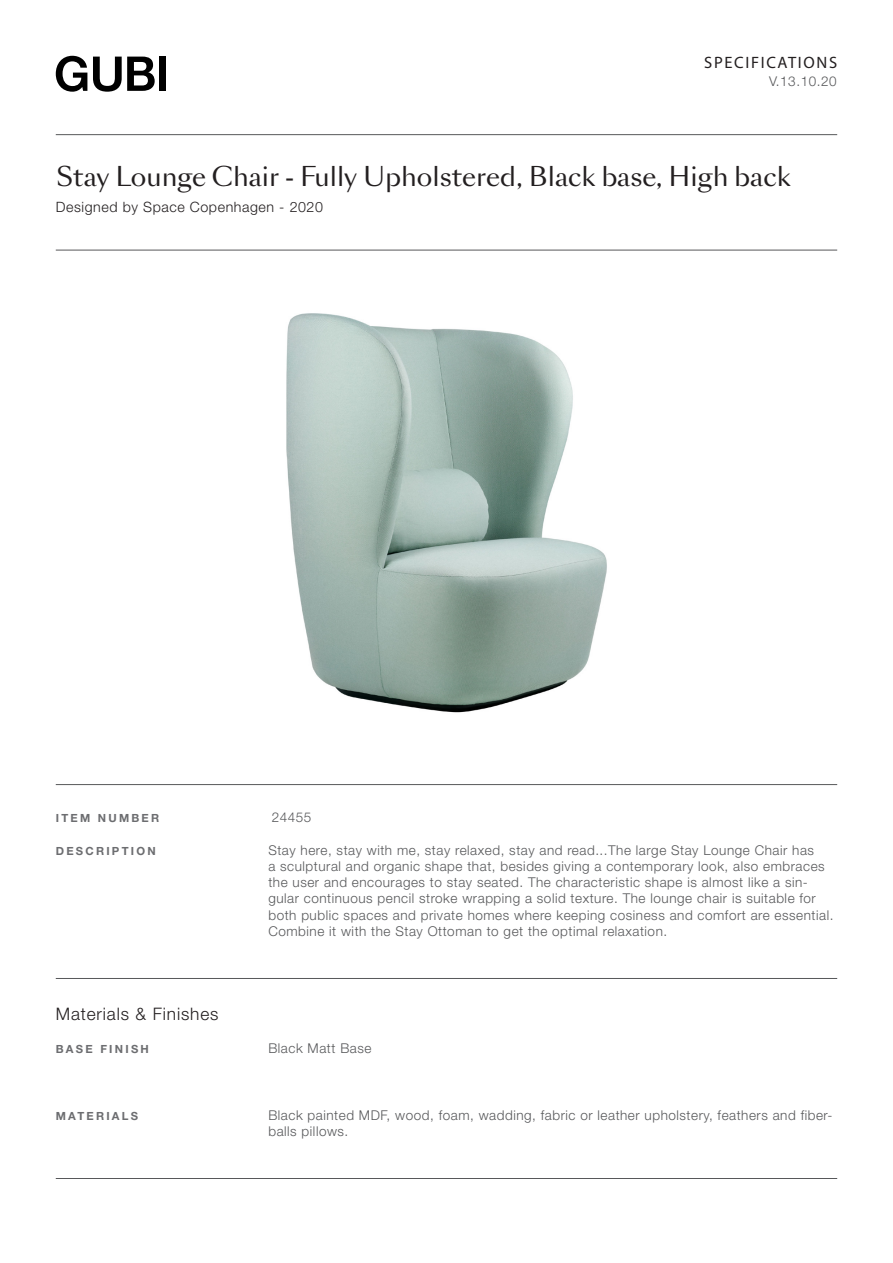
<style>
.page{position:relative;width:893px;height:1263px;background:#fff}
.page>*{position:absolute;margin:0;border:0;box-sizing:border-box;transform-origin:0 0}
.Heading_1_-_Title{font:25.5px "Sang Bleu Sans";color:#231f20}
.Part_Title{font:300 17.25px "Helvetica Neue LT Std";letter-spacing:.05em;color:#231f20}
.Specifications{font:16.5px "Myriad Pro";letter-spacing:.1em;color:#231f20}
.designed_by{font:300 14.25px "Helvetica Neue LT Std";letter-spacing:.04em;color:#231f20}
.key_works{font:300 13.5px/16.2px "Helvetica Neue LT Std";letter-spacing:.04em;color:#57585a}
.key_works-2{font:700 11.25px "Helvetica Neue LT Std";letter-spacing:.2em;color:#6c6d70}
</style>
<div class="page">
<hr style="left:56px;top:134px;width:781px;height:1px;background:#57585a">
<hr style="left:56px;top:250px;width:781px;height:1px;background:#57585a">
<hr style="left:56px;top:784px;width:781px;height:1px;background:#57585a">
<hr style="left:56px;top:978px;width:781px;height:1px;background:#57585a">
<hr style="left:56px;top:1178px;width:781px;height:1px;background:#57585a">
<img style="left:286px;top:313px;width:321px;height:400px">
<svg style="left:56px;top:56px;width:31px;height:36px"></svg>
<svg style="left:93px;top:57px;width:62px;height:35px"></svg>
<div style="left:159px;top:57px;width:7px;height:34px;background:#000"></div>
<p class="Specifications" style="left:704px;top:52px;width:134px">SPECIFICATIONS</p>
<p class="key_works" style="left:769px;top:73px;width:69px">V.13.10.20</p>
<p class="Heading_1_-_Title" style="left:56px;top:160px;width:736px">Stay Lounge Chair - Fully Upholstered, Black base, High back</p>
<p class="designed_by" style="left:56px;top:198px;width:269px">Designed by Space Copenhagen - 2020</p>
<p class="key_works-2" style="left:56px;top:811px;width:105px">ITEM NUMBER</p>
<p class="key_works" style="left:272px;top:808px;width:41px">24455</p>
<p class="key_works-2" style="left:56px;top:844px;width:101px">DESCRIPTION</p>
<p class="key_works" style="left:268px;top:842px;width:567px">Stay here, stay with me, stay relaxed, stay and read...The large Stay Lounge Chair has<br>a sculptural and organic shape that, besides giving a contemporary look, also embraces the user and encourages to stay seated. The characteristic shape is almost like a sin&shy;gular continuous pencil stroke wrapping a solid texture. The lounge chair is suitable for both public spaces and private homes where keeping cosiness and comfort are essential.<br>Combine it with the Stay Ottoman to get the optimal relaxation.</p>
<p class="Part_Title" style="left:56px;top:1003px;width:164px">Materials &amp; Finishes</p>
<p class="key_works-2" style="left:56px;top:1042px;width:95px">BASE FINISH</p>
<p class="key_works" style="left:268px;top:1040px;width:105px">Black Matt Base</p>
<p class="key_works-2" style="left:56px;top:1109px;width:84px">MATERIALS</p>
<p class="key_works" style="left:268px;top:1106px;width:566px">Black painted MDF, wood, foam, wadding, fabric or leather upholstery, feathers and fiber&shy;balls pillows.</p>
</div>
